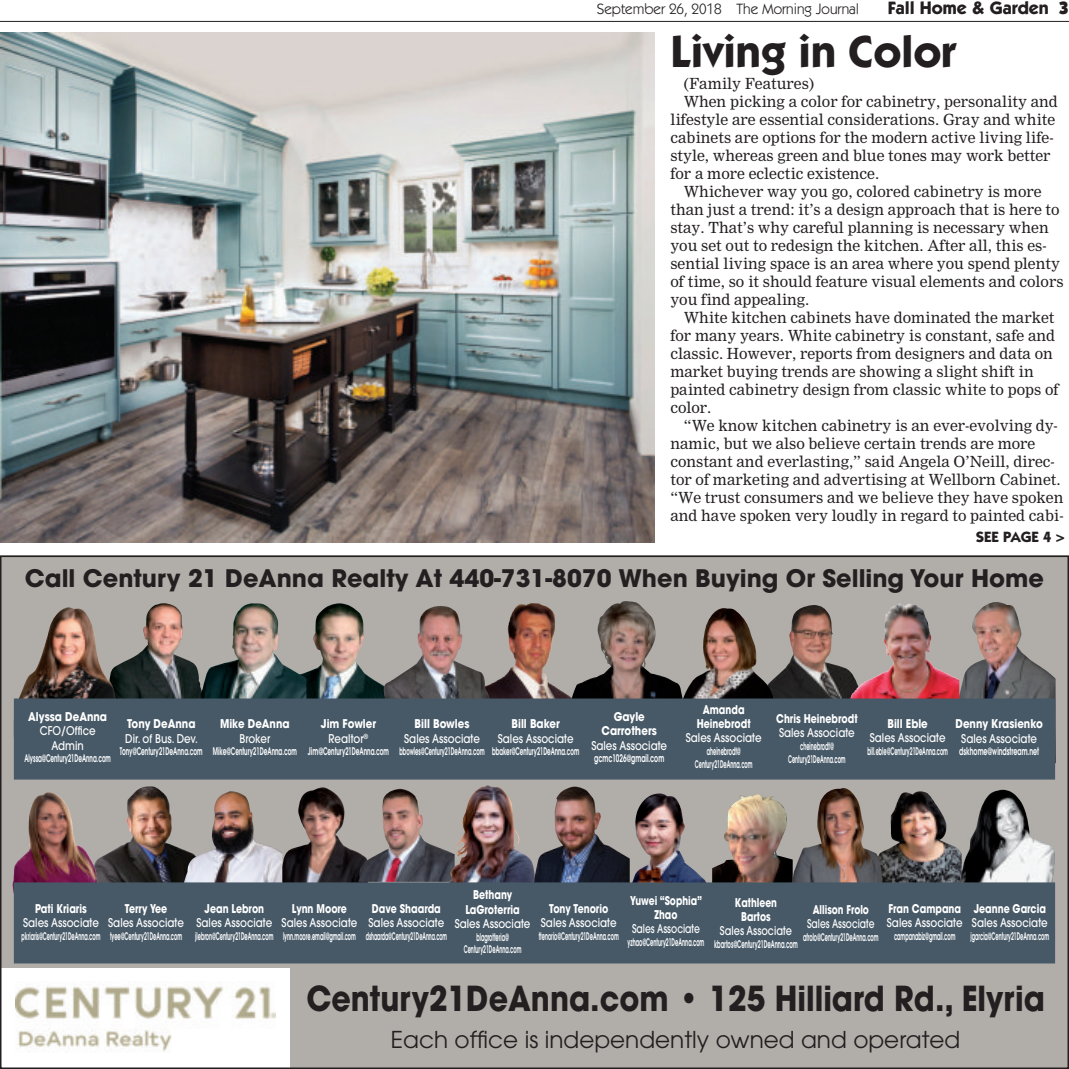
<style>
.page{position:relative;width:1069px;height:1069px;background:#fff}
.page>*{position:absolute;margin:0;border:0;box-sizing:border-box;transform-origin:0 0}
.t1{font:700 45px "Itc Kabel";color:#231f20}
.t2{font:700 34.2px "Avant Garde";color:#231f20;scale:.88 1}
.t3{font:700 24px "Avant Garde";color:#231f20}
.t4{font:23.1px "Avant Garde";color:#231f20}
.t5{font:700 18px "Itc Kabel";color:#231f20}
.t6{font:15px "Nimrod";color:#231f20}
.t7{font:15px "Itc Kabel";color:#231f20}
.t8{font:700 15px "Itc Kabel";color:#231f20}
.t9{font:500 12px/14.4px "Avant Garde";color:#fff;text-align:center;scale:.85 1}
.t10{font:700 12px/14.4px "Avant Garde";color:#fff;text-align:center;scale:.78 1}
.t11{font:700 12px/14.4px "Avant Garde";color:#fff;text-align:center;scale:.85 1}
.t12{font:700 12px/14.4px "Avant Garde";color:#fff;text-align:center;scale:.76 1}
.t13{font:500 12px "Avant Garde";color:#fff;scale:.81 1}
.t14{font:500 12px "Avant Garde";color:#fff;scale:.75 1}
.t15{font:500 12px "Avant Garde";color:#fff;scale:.76 1}
.t16{font:700 12px "Avant Garde";color:#fff;scale:.75 1}
.t17{font:600 10.5px/12.6px "Avant Garde";color:#fff;text-align:center;scale:.48 1}
.t18{font:600 10.5px "Avant Garde";color:#fff;scale:.6 1}
.t19{font:600 10.5px "Avant Garde";color:#fff;scale:.5 1}
.t20{font:600 10.5px "Avant Garde";color:#fff;scale:.46 1}
.t21{font:600 10.5px "Avant Garde";color:#fff;scale:.54 1}
.t22{font:600 10.5px "Avant Garde";color:#fff;scale:.53 1}
.t23{font:600 10.5px "Avant Garde";color:#fff;scale:.56 1}
.t24{font:600 10.5px "Avant Garde";color:#fff;scale:.55 1}
.s1{font-weight:900}
.s2{font-weight:500}
</style>
<div class="page">
<hr style="left:0;top:21px;width:1068px;height:1px;background:#231f20">
<div style="left:0;top:555px;width:1068px;height:513px;background:#b1ada9"></div>
<div style="left:0;top:968px;width:289px;height:100px;background:#fff"></div>
<img style="left:306px;top:603px;width:77px;height:95px">
<img style="left:118px;top:603px;width:82px;height:95px">
<img style="left:495px;top:603px;width:64px;height:95px">
<img style="left:19px;top:607px;width:99px;height:91px">
<img style="left:774px;top:605px;width:76px;height:93px">
<img style="left:959px;top:602px;width:96px;height:161px">
<img style="left:200px;top:603px;width:106px;height:95px">
<img style="left:850px;top:603px;width:109px;height:95px">
<img style="left:383px;top:606px;width:112px;height:92px">
<img style="left:688px;top:608px;width:86px;height:90px">
<img style="left:559px;top:601px;width:129px;height:97px">
<img style="left:14px;top:698px;width:1040px;height:265px">
<img style="left:15px;top:986px;width:260px;height:66px">
<img style="left:0;top:33px;width:654px;height:509px">
<p class="t7" style="left:596px;top:4px;width:264px">September 26, 2018 The Morning Journal</p>
<p class="t5" style="left:887px;top:2px;width:183px">Fall Home &amp; Garden <span class="s1">3</span></p>
<h1 class="t1" style="left:670px;top:35px;width:287px">Living in Color</h1>
<p class="t6" style="left:683px;top:77px;width:132px">(Family Features)</p>
<p class="t6" style="left:683px;top:95px;width:375px">When picking a color for cabinetry, personality and</p>
<p class="t6" style="left:670px;top:113px;width:386px">lifestyle are essential considerations. Gray and white</p>
<p class="t6" style="left:670px;top:131px;width:384px">cabinets are options for the modern active living life-</p>
<p class="t6" style="left:670px;top:149px;width:381px">style, whereas green and blue tones may work better</p>
<p class="t6" style="left:670px;top:167px;width:210px">for a more eclectic existence.</p>
<p class="t6" style="left:683px;top:185px;width:359px">Whichever way you go, colored cabinetry is more</p>
<p class="t6" style="left:670px;top:203px;width:391px">than just a trend: it’s a design approach that is here to</p>
<p class="t6" style="left:670px;top:221px;width:380px">stay. That’s why careful planning is necessary when</p>
<p class="t6" style="left:670px;top:239px;width:378px">you set out to redesign the kitchen. After all, this es-</p>
<p class="t6" style="left:670px;top:257px;width:391px">sential living space is an area where you spend plenty</p>
<p class="t6" style="left:670px;top:275px;width:394px">of time, so it should feature visual elements and colors</p>
<p class="t6" style="left:670px;top:293px;width:140px">you find appealing.</p>
<p class="t6" style="left:683px;top:311px;width:372px">White kitchen cabinets have dominated the market</p>
<p class="t6" style="left:670px;top:329px;width:386px">for many years. White cabinetry is constant, safe and</p>
<p class="t6" style="left:670px;top:347px;width:384px">classic. However, reports from designers and data on</p>
<p class="t6" style="left:670px;top:365px;width:365px">market buying trends are showing a slight shift in</p>
<p class="t6" style="left:670px;top:383px;width:389px">painted cabinetry design from classic white to pops of</p>
<p class="t6" style="left:670px;top:401px;width:43px">color.</p>
<p class="t6" style="left:683px;top:419px;width:375px">“We know kitchen cabinetry is an ever-evolving dy-</p>
<p class="t6" style="left:670px;top:437px;width:366px">namic, but we also believe certain trends are more</p>
<p class="t6" style="left:670px;top:455px;width:386px">constant and everlasting,” said Angela O’Neill, direc-</p>
<p class="t6" style="left:670px;top:473px;width:391px">tor of marketing and advertising at Wellborn Cabinet.</p>
<p class="t6" style="left:670px;top:491px;width:394px">“We trust consumers and we believe they have spoken</p>
<p class="t6" style="left:670px;top:509px;width:394px">and have spoken very loudly in regard to painted cabi-</p>
<p class="t8" style="left:975px;top:531px;width:91px">SEE PAGE 4 &gt;</p>
<h3 class="t3" style="left:25px;top:569px;width:1020px">Call Century 21 DeAnna Realty At 440-731-8070 When Buying Or Selling Your Home</h3>
<p class="t11" style="left:28px;top:710px;width:94px">Alyssa DeAnna</p>
<p class="t9" style="left:40px;top:725px;width:67px">CFO/Office<br>Admin</p>
<p class="t21" style="left:24px;top:754px;width:162px">Alyssa@Century21DeAnna.com</p>
<p class="t11" style="left:127px;top:717px;width:82px">Tony DeAnna</p>
<p class="t9" style="left:125px;top:732px;width:87px">Dir. of Bus. Dev.</p>
<p class="t24" style="left:120px;top:747px;width:152px">Tony@Century21DeAnna.com</p>
<p class="t11" style="left:220px;top:717px;width:83px">Mike DeAnna</p>
<p class="t9" style="left:239px;top:732px;width:38px">Broker</p>
<p class="t23" style="left:213px;top:747px;width:151px">Mike@Century21DeAnna.com</p>
<p class="t11" style="left:321px;top:717px;width:67px">Jim Fowler<br><span class="s2">Realtor</span><sup>®</sup></p>
<p class="t18" style="left:308px;top:747px;width:137px">Jim@Century21DeAnna.com</p>
<p class="t11" style="left:414px;top:717px;width:66px">Bill Bowles</p>
<p class="t9" style="left:404px;top:732px;width:91px">Sales Associate</p>
<p class="t19" style="left:399px;top:747px;width:172px">bbowles@Century21DeAnna.com</p>
<p class="t11" style="left:511px;top:717px;width:58px">Bill Baker</p>
<p class="t9" style="left:497px;top:732px;width:91px">Sales Associate</p>
<p class="t22" style="left:492px;top:747px;width:166px">bbaker@Century21DeAnna.com</p>
<p class="t11" style="left:601px;top:710px;width:67px">Gayle<br>Carrothers</p>
<p class="t9" style="left:591px;top:739px;width:91px">Sales Associate</p>
<p class="t18" style="left:594px;top:754px;width:118px">gcmc1026@gmail.com</p>
<p class="t10" style="left:696px;top:703px;width:70px">Amanda<br>Heinebrodt</p>
<p class="t9" style="left:685px;top:732px;width:91px">Sales Associate</p>
<p class="t17" style="left:694px;top:745px;width:121px">aheinebrodt@<br>Century21DeAnna.com</p>
<p class="t10" style="left:776px;top:712px;width:106px">Chris Heinebrodt</p>
<p class="t9" style="left:778px;top:727px;width:91px">Sales Associate</p>
<p class="t17" style="left:787px;top:740px;width:121px">cheinebrodt@<br>Century21DeAnna.com</p>
<p class="t11" style="left:887px;top:717px;width:49px">Bill Eble</p>
<p class="t9" style="left:869px;top:731px;width:91px">Sales Associate</p>
<p class="t17" style="left:867px;top:745px;width:170px">bill.eble@Century21DeAnna.com</p>
<p class="t11" style="left:955px;top:717px;width:104px">Denny Krasienko</p>
<p class="t9" style="left:961px;top:732px;width:91px">Sales Associate</p>
<p class="t18" style="left:958px;top:747px;width:134px">dskhome@windstream.net</p>
<p class="t10" style="left:35px;top:902px;width:68px">Pati Kriaris</p>
<p class="t9" style="left:23px;top:917px;width:91px">Sales Associate</p>
<p class="t17" style="left:21px;top:930px;width:166px">pkriaris@Century21DeAnna.com</p>
<p class="t10" style="left:125px;top:902px;width:56px">Terry Yee</p>
<p class="t9" style="left:108px;top:917px;width:91px">Sales Associate</p>
<p class="t17" style="left:110px;top:930px;width:152px">tyee@Century21DeAnna.com</p>
<p class="t10" style="left:204px;top:902px;width:78px">Jean Lebron</p>
<p class="t9" style="left:196px;top:917px;width:91px">Sales Associate</p>
<p class="t17" style="left:195px;top:930px;width:164px">jlebron@Century21DeAnna.com</p>
<p class="t10" style="left:292px;top:902px;width:72px">Lynn Moore</p>
<p class="t9" style="left:281px;top:917px;width:91px">Sales Associate</p>
<p class="t17" style="left:283px;top:930px;width:153px">lynn.moore.email@gmail.com</p>
<p class="t10" style="left:372px;top:902px;width:90px">Dave Shaarda</p>
<p class="t9" style="left:368px;top:917px;width:91px">Sales Associate</p>
<p class="t20" style="left:366px;top:931px;width:178px">dshaarda@Century21DeAnna.com</p>
<p class="t10" style="left:465px;top:889px;width:71px">Bethany<br>LaGroterria</p>
<p class="t9" style="left:454px;top:917px;width:91px">Sales Associate</p>
<p class="t17" style="left:463px;top:931px;width:121px">blagrotteria@<br>Century21DeAnna.com</p>
<p class="t10" style="left:549px;top:902px;width:77px">Tony Tenorio</p>
<p class="t9" style="left:540px;top:917px;width:91px">Sales Associate</p>
<p class="t17" style="left:538px;top:930px;width:168px">ttenorio@Century21DeAnna.com</p>
<p class="t12" style="left:630px;top:894px;width:96px">Yuwei “Sophia”<br>Zhao</p>
<p class="t15" style="left:632px;top:924px;width:91px">Sales Associate</p>
<p class="t17" style="left:627px;top:936px;width:161px">yzhao@Century21DeAnna.com</p>
<p class="t12" style="left:734px;top:896px;width:57px">Kathleen<br>Bartos</p>
<p class="t13" style="left:719px;top:926px;width:90px">Sales Associate</p>
<p class="t19" style="left:714px;top:940px;width:169px">kbartos@Century21DeAnna.com</p>
<p class="t16" style="left:812px;top:904px;width:76px">Allison Frolo</p>
<p class="t14" style="left:806px;top:919px;width:91px">Sales Associate</p>
<p class="t17" style="left:803px;top:931px;width:158px">afrolo@Century21DeAnna.com</p>
<p class="t10" style="left:888px;top:902px;width:95px">Fran Campana</p>
<p class="t9" style="left:886px;top:917px;width:91px">Sales Associate</p>
<p class="t17" style="left:893px;top:930px;width:129px">campanabiz@gmail.com</p>
<p class="t10" style="left:973px;top:902px;width:94px">Jeanne Garcia</p>
<p class="t9" style="left:971px;top:917px;width:91px">Sales Associate</p>
<p class="t17" style="left:970px;top:930px;width:165px">jgarcia@Century21DeAnna.com</p>
<h2 class="t2" style="left:306px;top:985px;width:840px">Century21DeAnna.com • 125 Hilliard Rd., Elyria</h2>
<h3 class="t4" style="left:390px;top:1025px;width:571px">Each office is independently owned and operated</h3>
</div>
